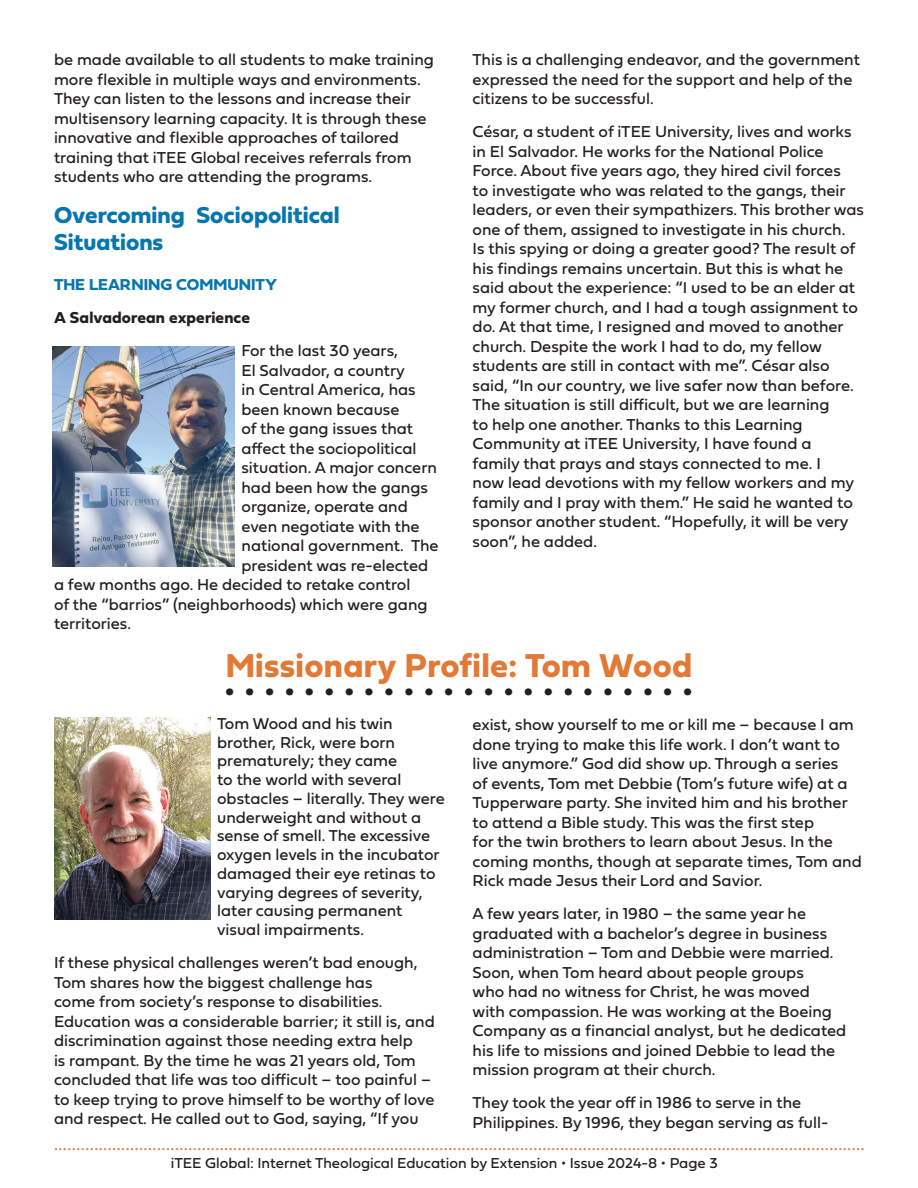
<style>
.page{position:relative;width:918px;height:1188px;background:#fff}
.page>*{position:absolute;margin:0;border:0;box-sizing:border-box;transform-origin:0 0}
.t1{font:42px "Fieldwork Geo Bold";color:#231f20}
.t2{font:34.5px "Fieldwork Geo Bold";letter-spacing:.01em;color:#e27a36}
.t3{font:24px/27px "Fieldwork Geo Bold";color:#0676af}
.t4{font:18px "Fieldwork Geo Regular";color:#e27a36}
.t5{font:16.5px/19.5px "Fieldwork Geo Regular";color:#231f20}
.t6{font:16.5px "Fieldwork Geo Bold";letter-spacing:.005em;color:#231f20}
.t7{font:16.5px "Fieldwork Geo Bold";color:#0676af}
.t8{font:15px "Fieldwork Geo Regular";color:#231f20}
</style>
<div class="page">
<img style="left:54px;top:718px;width:156px;height:202px">
<img style="left:52px;top:346px;width:183px;height:221px">
<p class="t5" style="left:54px;top:49px;width:381px">be made available to all students to make training more flexible in multiple ways and environments.<br>They can listen to the lessons and increase their multisensory learning capacity. It is through these innovative and flexible approaches of tailored training that iTEE Global receives referrals from students who are attending the programs.</p>
<h3 class="t3" style="left:54px;top:200px;width:287px">Overcoming Sociopolitical<br>Situations</h3>
<p class="t7" style="left:54px;top:272px;width:225px">THE LEARNING COMMUNITY</p>
<p class="t6" style="left:54px;top:305px;width:198px">A Salvadorean experience</p>
<p class="t5" style="left:242px;top:340px;width:158px">For the last 30 years,</p>
<p class="t5" style="left:242px;top:360px;width:165px">El Salvador, a country</p>
<p class="t5" style="left:242px;top:379px;width:176px">in Central America, has</p>
<p class="t5" style="left:242px;top:399px;width:159px">been known because</p>
<p class="t5" style="left:242px;top:418px;width:173px">of the gang issues that</p>
<p class="t5" style="left:242px;top:438px;width:176px">affect the sociopolitical</p>
<p class="t5" style="left:242px;top:457px;width:197px">situation. A major concern</p>
<p class="t5" style="left:242px;top:477px;width:188px">had been how the gangs</p>
<p class="t5" style="left:242px;top:496px;width:168px">organize, operate and</p>
<p class="t5" style="left:242px;top:516px;width:180px">even negotiate with the</p>
<p class="t5" style="left:242px;top:535px;width:199px">national government. The</p>
<p class="t5" style="left:242px;top:555px;width:188px">president was re-elected</p>
<p class="t5" style="left:54px;top:574px;width:358px">a few months ago. He decided to retake control</p>
<p class="t5" style="left:54px;top:594px;width:375px">of the “barrios” (neighborhoods) which were gang</p>
<p class="t5" style="left:54px;top:613px;width:79px">territories.</p>
<p class="t5" style="left:473px;top:49px;width:389px">This is a challenging endeavor, and the government expressed the need for the support and help of the citizens to be successful.</p>
<p class="t5" style="left:473px;top:121px;width:393px">César, a student of iTEE University, lives and works in El Salvador. He works for the National Police Force. About five years ago, they hired civil forces<br>to investigate who was related to the gangs, their leaders, or even their sympathizers. This brother was one of them, assigned to investigate in his church.<br>Is this spying or doing a greater good? The result of his findings remains uncertain. But this is what he said about the experience: “I used to be an elder at my former church, and I had a tough assignment to do. At that time, I resigned and moved to another church. Despite the work I had to do, my fellow students are still in contact with me”. César also said, “In our country, we live safer now than before.<br>The situation is still difficult, but we are learning<br>to help one another. Thanks to this Learning Community at iTEE University, I have found a<br>family that prays and stays connected to me. I<br>now lead devotions with my fellow workers and my family and I pray with them.” He said he wanted to sponsor another student. “Hopefully, it will be very soon”, he added.</p>
<h2 class="t2" style="left:226px;top:638px;width:468px">Missionary Profile: Tom Wood</h2>
<h1 class="t1" style="left:225px;top:648px;width:469px">........................</h1>
<p class="t5" style="left:473px;top:714px;width:391px">exist, show yourself to me or kill me – because I am done trying to make this life work. I don’t want to live anymore.” God did show up. Through a series<br>of events, Tom met Debbie (Tom’s future wife) at a Tupperware party. She invited him and his brother to attend a Bible study. This was the first step<br>for the twin brothers to learn about Jesus. In the coming months, though at separate times, Tom and Rick made Jesus their Lord and Savior.</p>
<p class="t5" style="left:473px;top:903px;width:375px">A few years later, in 1980 – the same year he graduated with a bachelor’s degree in business administration – Tom and Debbie were married.<br>Soon, when Tom heard about people groups<br>who had no witness for Christ, he was moved with compassion. He was working at the Boeing Company as a financial analyst, but he dedicated his life to missions and joined Debbie to lead the mission program at their church.</p>
<p class="t5" style="left:473px;top:1093px;width:357px">They took the year off in 1986 to serve in the<br>Philippines. By 1996, they began serving as full-</p>
<p class="t5" style="left:217px;top:713px;width:229px;line-height:18.8px">Tom Wood and his twin brother, Rick, were born prematurely; they came<br>to the world with several obstacles – literally. They were underweight and without a sense of smell. The excessive oxygen levels in the incubator damaged their eye retinas to varying degrees of severity, later causing permanent visual impairments.</p>
<p class="t5" style="left:54px;top:952px;width:382px">If these physical challenges weren’t bad enough, Tom shares how the biggest challenge has<br>come from society’s response to disabilities.<br>Education was a considerable barrier; it still is, and discrimination against those needing extra help<br>is rampant. By the time he was 21 years old, Tom concluded that life was too difficult – too painful – to keep trying to prove himself to be worthy of love and respect. He called out to God, saying, “If you</p>
<p class="t4" style="left:54px;top:1130px;width:812px">.....................................................................................................................................................................................</p>
<p class="t8" style="left:171px;top:1151px;width:548px">iTEE Global: Internet Theological Education by Extension • Issue 2024-8 • Page 3</p>
</div>
